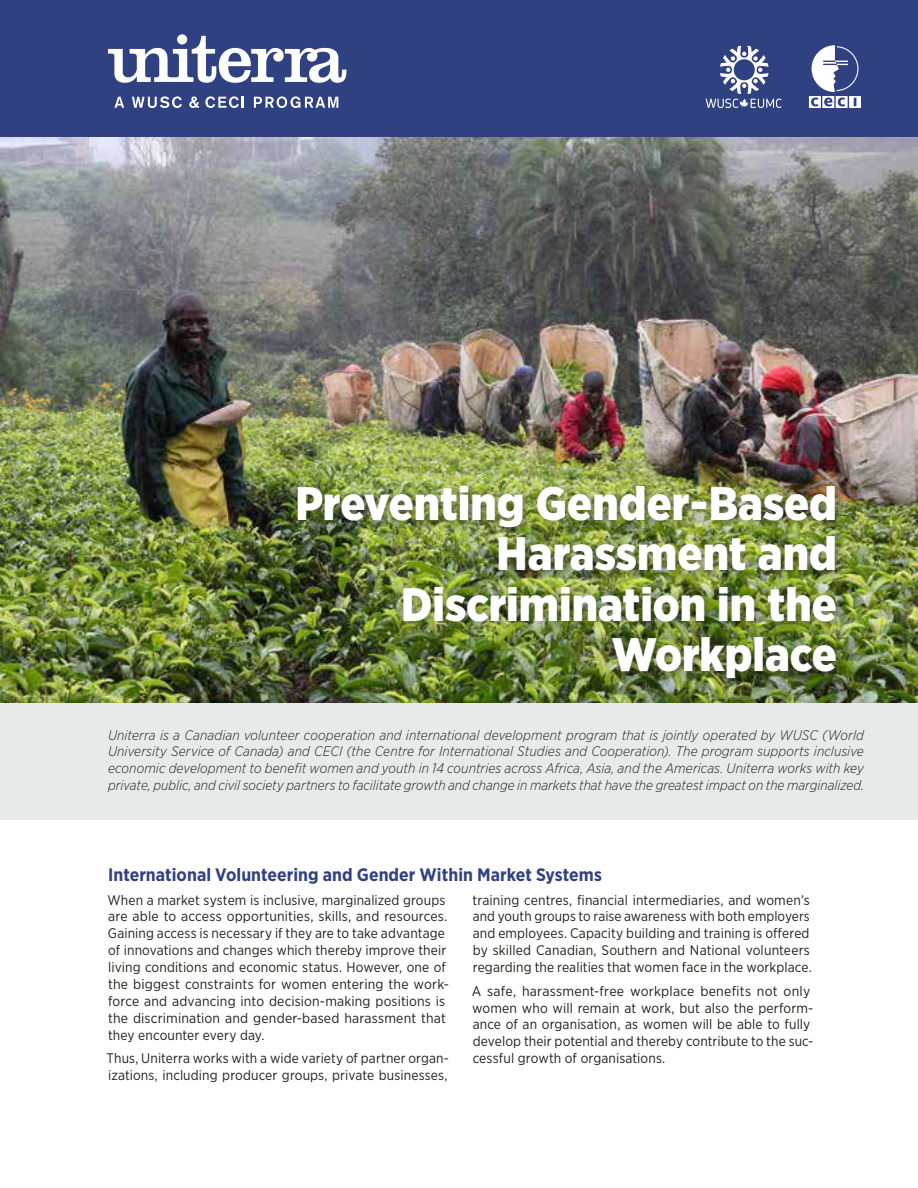
<style>
.page{position:relative;width:918px;height:1188px;background:#fff}
.page>*{position:absolute;margin:0;border:0;box-sizing:border-box;transform-origin:0 0}
.t1{font:900 46.95px/50.4px "Gotham Narrow";color:#fff;text-align:right}
.t2{font:700 18px "Gotham Narrow";letter-spacing:.005em;color:#304182}
.t3{font:13.8px/16.8px "Gotham Narrow";letter-spacing:.01em;color:#20221d}
.t4{font:italic 300 13.8px/16.8px "Gotham Narrow";color:#20221d;text-align:justify}
</style>
<div class="page">
<img style="left:0;top:136px;width:918px;height:567px">
<div style="left:292px;top:480px;width:554px;height:208px;background:#20221d;opacity:.5"></div>
<div style="left:0;top:703px;width:918px;height:117px;background:#e8eaea"></div>
<div style="left:0;top:0;width:918px;height:136px;background:#304182"></div>
<svg style="left:706px;top:46px;width:76px;height:62px"></svg>
<svg style="left:809px;top:45px;width:52px;height:63px"></svg>
<svg style="left:114px;top:97px;width:10px;height:11px"></svg>
<svg style="left:132px;top:96px;width:50px;height:12px"></svg>
<svg style="left:189px;top:96px;width:10px;height:12px"></svg>
<svg style="left:205px;top:96px;width:39px;height:12px"></svg>
<svg style="left:254px;top:96px;width:84px;height:12px"></svg>
<svg style="left:108px;top:36px;width:238px;height:47px"></svg>
<h1 class="t1" style="left:295px;top:478px;width:543px">Preventing Gender-Based<br>Harassment and<br>Discrimination in the<br>Workplace</h1>
<p class="t4" style="left:108px;top:726px;width:758px">Uniterra is a Canadian volunteer cooperation and international development program that is jointly operated by WUSC (World University Service of Canada) and CECI (the Centre for International Studies and Cooperation). The program supports inclusive economic development to benefit women and youth in 14 countries across Africa, Asia, and the Americas. Uniterra works with key private, public, and civil society partners to facilitate growth and change in markets that have the greatest impact on the marginalized.</p>
<h2 class="t2" style="left:108px;top:863px;width:495px">International Volunteering and Gender Within Market Systems</h2>
<p class="t3" style="left:107px;top:891px;width:343px">When a market system is inclusive, marginalized groups are able to access opportunities, skills, and resources.<br>Gaining access is necessary if they are to take advantage of innovations and changes which thereby improve their living conditions and economic status. However, one of the biggest constraints for women entering the work&shy;force and advancing into decision-making positions is the discrimination and gender-based harassment that they encounter every day.</p>
<p class="t3" style="left:106px;top:1050px;width:344px">Thus, Uniterra works with a wide variety of partner organ&shy;izations, including producer groups, private businesses,</p>
<p class="t3" style="left:473px;top:891px;width:341px">training centres, financial intermediaries, and women’s and youth groups to raise awareness with both employers and employees. Capacity building and training is offered by skilled Canadian, Southern and National volunteers regarding the realities that women face in the workplace.</p>
<p class="t3" style="left:472px;top:982px;width:343px">A safe, harassment-free workplace benefits not only women who will remain at work, but also the perform&shy;ance of an organisation, as women will be able to fully develop their potential and thereby contribute to the suc&shy;cessful growth of organisations.</p>
</div>
